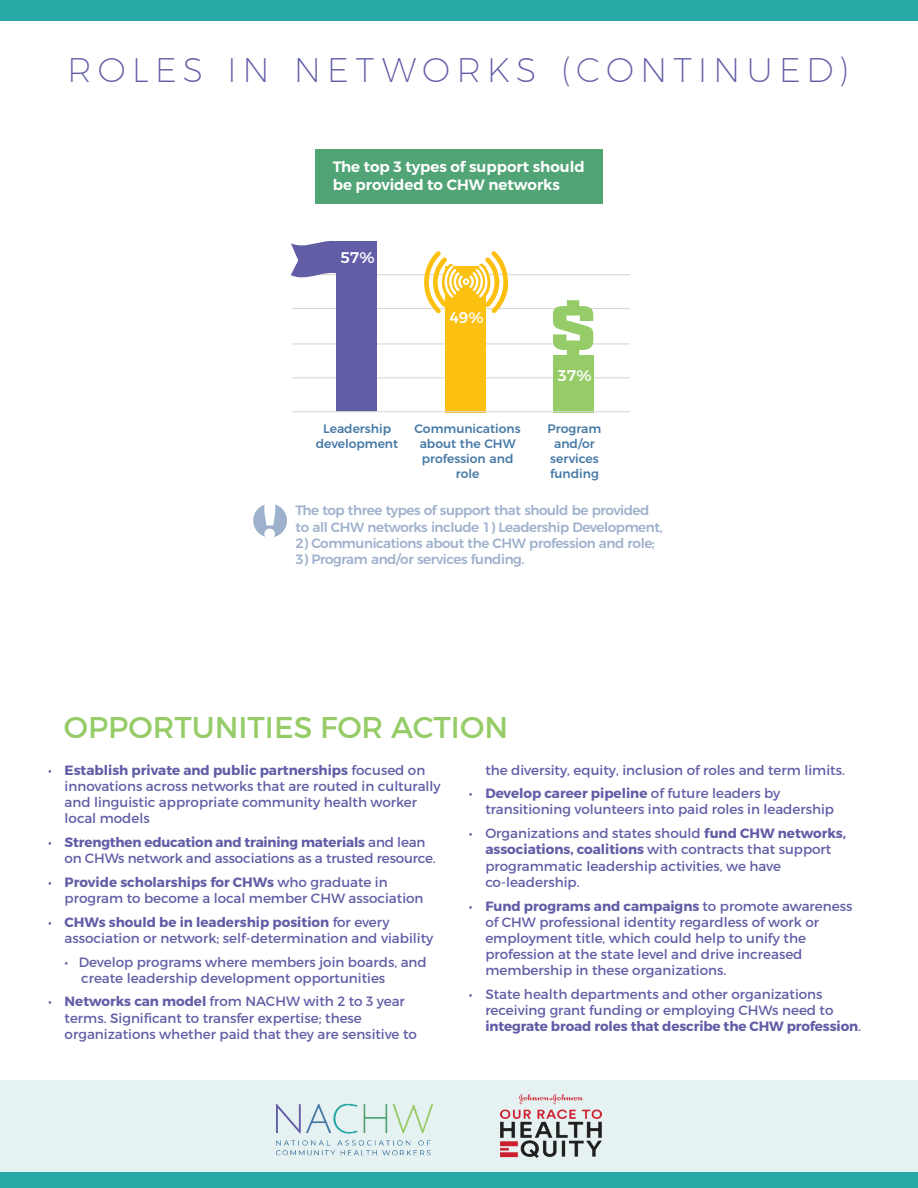
<style>
.page{position:relative;width:918px;height:1188px;background:#fff}
.page>*{position:absolute;margin:0;border:0;box-sizing:border-box;transform-origin:0 0}
.t1{font:900 67.5px "Apotek";color:#96cc68;scale:1.21 1}
.t2{font:900 51px "Montserrat";color:#fff}
.t3{font:200 34.2px "Montserrat";letter-spacing:.175em;color:#615ea7}
.t4{font:30px "Montserrat";color:#96cc68}
.t5{font:500 15.45px "Montserrat";color:#fff}
.t6{font:600 15px/18px "Montserrat";color:#fff}
.t7{font:13.5px/16.2px "Montserrat";color:#615ea7}
.t8{font:500 13.5px/16.2px "Montserrat";letter-spacing:-.03em;color:#9db0cc}
.t9{font:500 12.3px/14.9px "Montserrat";color:#477aa7;text-align:center}
.s1{font-weight:700}
</style>
<div class="page">
<div style="left:0;top:1080px;width:918px;height:108px;background:#e6f2f1"></div>
<div style="left:0;top:0;width:918px;height:20px;background:#26a9a7"></div>
<div style="left:0;top:1172px;width:918px;height:16px;background:#26a9a7"></div>
<img style="left:276px;top:1103px;width:157px;height:53px">
<img style="left:500px;top:1094px;width:102px;height:64px">
<hr style="left:293px;top:377px;width:337px;height:1px;background:#dad9d8">
<hr style="left:293px;top:343px;width:337px;height:2px;background:#dad9d8">
<hr style="left:293px;top:308px;width:337px;height:1px;background:#dad9d8">
<hr style="left:293px;top:274px;width:337px;height:1px;background:#dad9d8">
<div style="left:336px;top:242px;width:40px;height:170px;background:#615ea7"></div>
<div style="left:554px;top:355px;width:40px;height:57px;background:#96cc68"></div>
<div style="left:446px;top:266px;width:40px;height:146px;background:#fcc011"></div>
<hr style="left:293px;top:411px;width:337px;height:1px;background:#dad9d8">
<div style="left:315px;top:149px;width:287px;height:55px;background:#51a475"></div>
<svg style="left:291px;top:241px;width:52px;height:37px"></svg>
<svg style="left:424px;top:251px;width:84px;height:63px"></svg>
<div style="left:253px;top:504px;width:34px;height:33px;background:#9db0cc;border-radius:50%"></div>
<h3 class="t3" style="left:67px;top:44px;width:783px">ROLES IN NETWORKS (CONTINUED)</h3>
<p class="t6" style="left:333px;top:158px;width:253px">The top 3 types of support should be provided to CHW networks</p>
<p class="t5" style="left:340px;top:246px;width:36px">57%</p>
<p class="t5" style="left:449px;top:305px;width:36px">49%</p>
<h1 class="t1" style="left:551px;top:286px;width:39px">$</h1>
<p class="t5" style="left:557px;top:363px;width:36px">37%</p>
<h2 class="t2" style="left:262px;top:489px;width:16px">!</h2>
<p class="t9" style="left:316px;top:421px;width:84px">Leadership development</p>
<p class="t9" style="left:415px;top:421px;width:108px">Communications about the CHW profession and role</p>
<p class="t9" style="left:548px;top:421px;width:55px">Program and/or services funding</p>
<p class="t8" style="left:296px;top:502px;width:369px">The top three types of support that should be provided to all CHW networks include 1) Leadership Development,</p>
<p class="t8" style="left:296px;top:534px;width:361px">2) Communications about the CHW profession and role;</p>
<p class="t8" style="left:296px;top:550px;width:230px">3) Program and/or services funding.</p>
<h3 class="t4" style="left:64px;top:709px;width:446px">OPPORTUNITIES FOR ACTION</h3>
<p class="t7" style="left:65px;top:762px;width:378px;text-indent:-16px">• <span class="s1">Establish private and public partnerships</span> focused on innovations across networks that are routed in culturally and linguistic appropriate community health worker local models</p>
<p class="t7" style="left:65px;top:834px;width:373px;text-indent:-16px">• <span class="s1">Strengthen education and training materials</span> and lean on CHWs network and associations as a trusted resource.</p>
<p class="t7" style="left:65px;top:874px;width:361px;text-indent:-16px">• <span class="s1">Provide scholarships for CHWs</span> who graduate in program to become a local member CHW association</p>
<p class="t7" style="left:65px;top:914px;width:370px;text-indent:-16px">• <span class="s1">CHWs should be in leadership position</span> for every association or network; self-determination and viability</p>
<p class="t7" style="left:81px;top:954px;width:347px;text-indent:-16px">• Develop programs where members join boards, and create leadership development opportunities</p>
<p class="t7" style="left:65px;top:994px;width:354px;text-indent:-16px">• <span class="s1">Networks can model</span> from NACHW with 2 to 3 year terms. Significant to transfer expertise; these organizations whether paid that they are sensitive to</p>
<p class="t7" style="left:485px;top:762px;width:361px">the diversity, equity, inclusion of roles and term limits.</p>
<p class="t7" style="left:485px;top:785px;width:350px;text-indent:-16px">• <span class="s1">Develop career pipeline</span> of future leaders by transitioning volunteers into paid roles in leadership</p>
<p class="t7" style="left:485px;top:825px;width:362px;text-indent:-16px">• Organizations and states should <span class="s1">fund CHW networks, associations, coalitions</span> with contracts that support programmatic leadership activities, we have co-leadership.</p>
<p class="t7" style="left:485px;top:898px;width:369px;text-indent:-16px">• <span class="s1">Fund programs and campaigns</span> to promote awareness of CHW professional identity regardless of work or employment title, which could help to unify the profession at the state level and drive increased membership in these organizations.</p>
<p class="t7" style="left:485px;top:986px;width:377px;text-indent:-16px">• State health departments and other organizations receiving grant funding or employing CHWs need to <span class="s1">integrate broad roles that describe the CHW profession</span>.</p>
</div>
